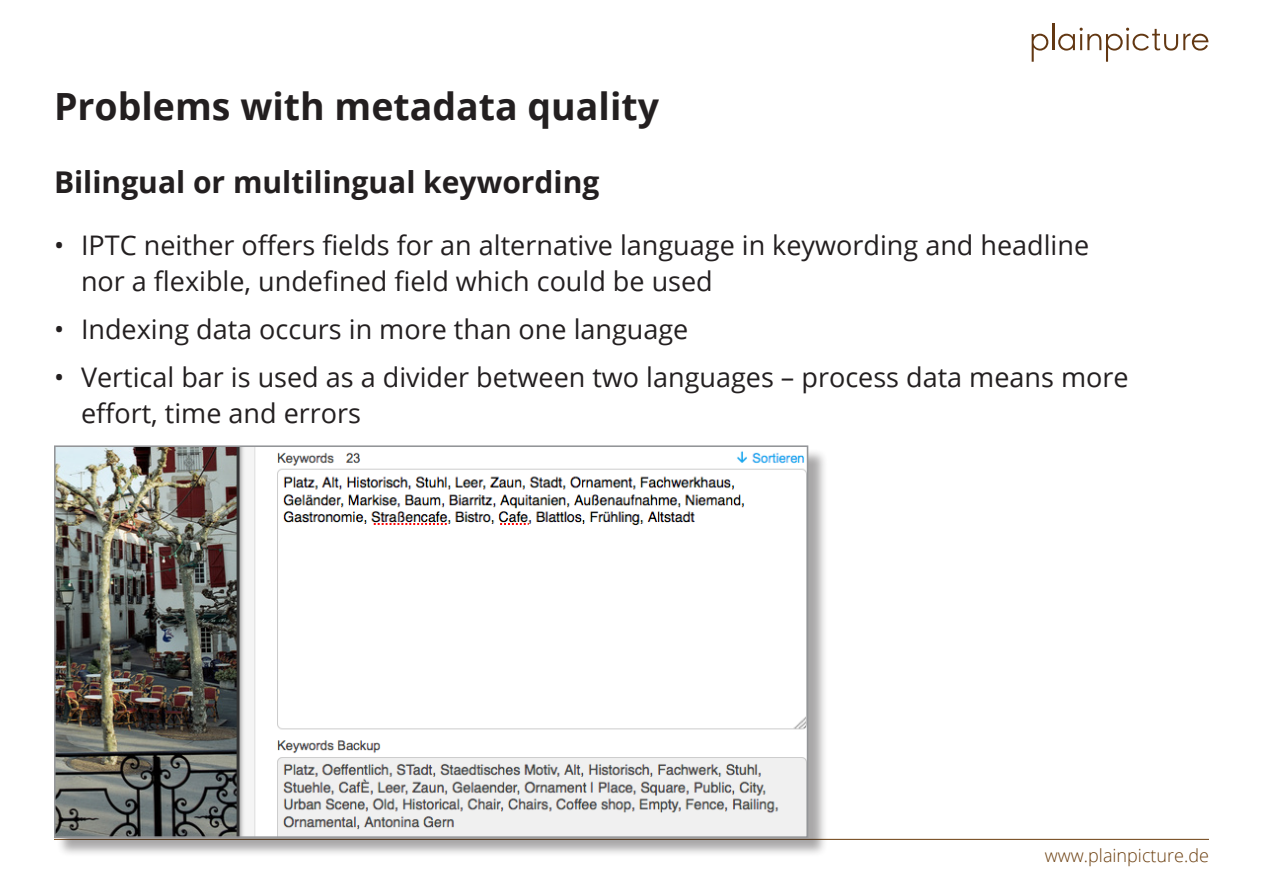
<style>
.page{position:relative;width:1263px;height:893px;background:#fff}
.page>*{position:absolute;margin:0;border:0;box-sizing:border-box;transform-origin:0 0}
.t1{font:700 37.5px "Open Sans";color:#231f20}
.t2{font:700 30px "Open Sans";color:#231f20}
.t3{font:27px/36px "Open Sans";color:#231f20}
.t4{font:300 18px "Open Sans";color:#6b3e0e}
</style>
<div class="page">
<svg style="left:1032px;top:34px;width:16px;height:28px"></svg>
<hr style="left:1052px;top:24px;width:2px;height:26px;background:#623712">
<svg style="left:1058px;top:28px;width:150px;height:34px"></svg>
<hr style="left:54px;top:839px;width:1155px;height:1px;background:#6b3e0e">
<div style="left:56px;top:448px;width:772px;height:410px;background:#231f20;opacity:.39"></div>
<img style="left:57px;top:448px;width:748px;height:387px">
<div style="left:54px;top:445px;width:754px;height:393px;border:2px solid #939598"></div>
<p class="t1" style="left:54px;top:80px;width:607px">Problems with metadata quality</p>
<p class="t2" style="left:54px;top:161px;width:547px">Bilingual or multilingual keywording</p>
<p class="t3" style="left:81px;top:226px;width:1010px;text-indent:-27px">• IPTC neither offers fields for an alternative language in keywording and headline nor a flexible, undefined field which could be used</p>
<p class="t3" style="left:54px;top:310px;width:636px">• Indexing data occurs in more than one language</p>
<p class="t3" style="left:81px;top:358px;width:1049px;text-indent:-27px">• Vertical bar is used as a divider between two languages – process data means more effort, time and errors</p>
<p class="t4" style="left:1045px;top:843px;width:166px">www.plainpicture.de</p>
</div>
